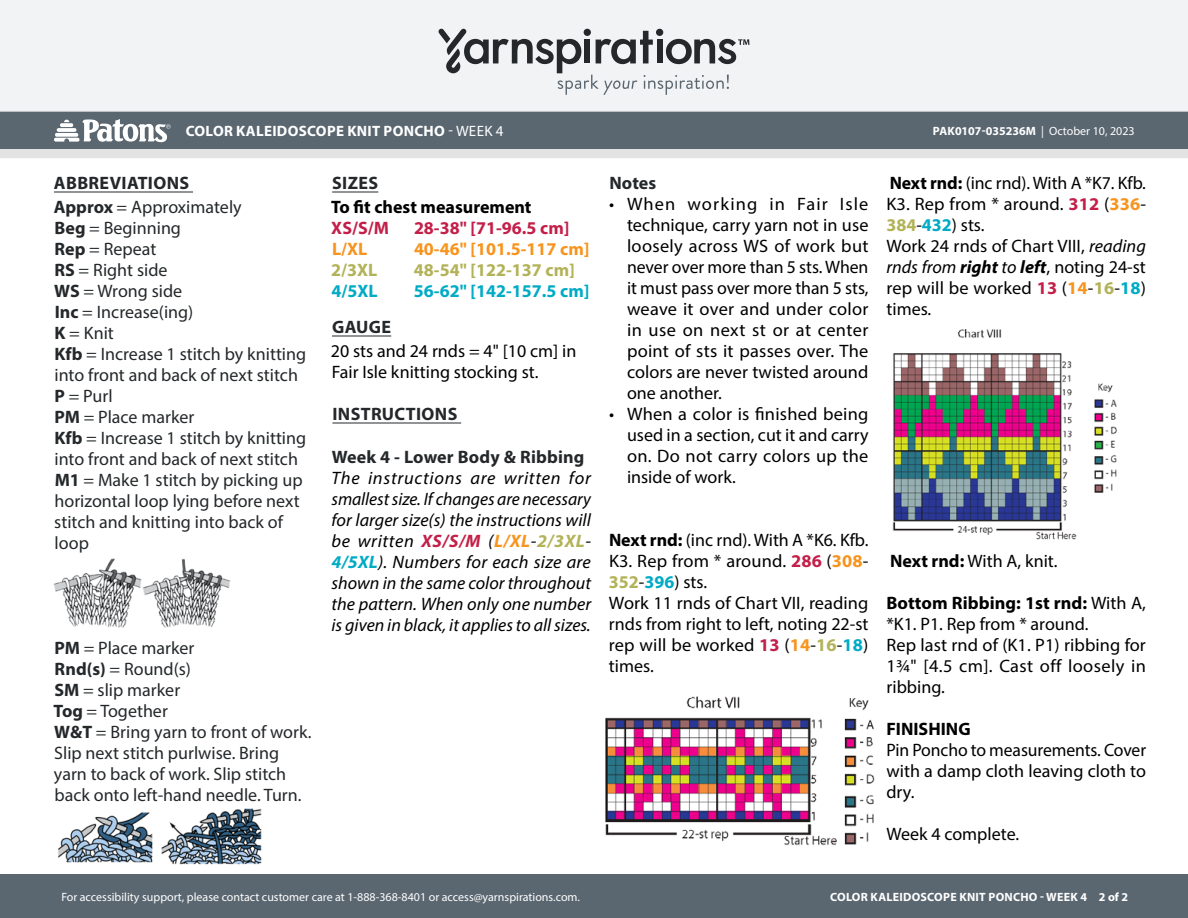
<style>
.page{position:relative;width:1188px;height:918px;background:#fff}
.page>*{position:absolute;margin:0;border:0;box-sizing:border-box;transform-origin:0 0}
.Body_-__Color_coded_4_sizes{font:18px/21px "Myriad Pro";color:#000;text-align:justify}
.Abbreviations_-_With_auto_styling{font:18px/21px "Myriad Pro";color:#24282a}
.These_Instructions_Are_Written{font:italic 18px/21px "Myriad Pro";color:#000;text-align:justify}
.Abbreviations_-_With_auto_styling-2{font:18px/21px "Myriad Pro";color:#000}
.SIZES_-_Color_Coded{font:700 18px "Myriad Pro";color:#00abc5}
.Body_-_HEADERS_-_Underline{font:700 18px "Myriad Pro";letter-spacing:.02em;color:#24282a}
.SIZES_-_Color_Coded-2{font:700 18px "Myriad Pro";color:#c31f49}
.SIZES_-_Color_Coded-3{font:700 18px "Myriad Pro";color:#f7941e}
.Abbreviations_-__Header{font:700 18px "Myriad Pro";letter-spacing:.01em;color:#24282a}
.SIZES_-_Color_Coded-4{font:700 18px "Myriad Pro";color:#b2b258}
.SIZES_-_Color_Coded-5{font:700 18px "Myriad Pro";color:#000}
.Abbreviations_-_With_auto_styling-3{font:700 18px "Myriad Pro";letter-spacing:.02em;color:#24282a}
.Body_-__Color_coded_4_sizes-2{font:700 18px "Myriad Pro";color:#000}
.t1{font:700 15px "Myriad Pro";letter-spacing:.02em;color:#fff}
.t2{font:12px "Myriad Pro";color:#fff}
.t3{font:700 12px "Myriad Pro";letter-spacing:.02em;color:#fff}
.t4{font:700 12px "Myriad Pro";color:#fff}
.s1{font-weight:400}
.s2{font-weight:700}
.s3{font-weight:700;color:#c31f49}
.s4{font-weight:700;color:#f7941e}
.s5{font-weight:700;color:#b2b258}
.s6{font-weight:700;color:#00abc5}
.s7{font-style:italic}
.s8{font-weight:700;font-style:italic}
</style>
<div class="page">
<div style="left:0;top:875px;width:1188px;height:43px;background:#5a6670"></div>
<div style="left:0;top:111px;width:1188px;height:38px;background:#5a6670"></div>
<div style="left:0;top:0;width:1188px;height:112px;background:#f2f3f4"></div>
<svg style="left:438px;top:29px;width:311px;height:66px"></svg>
<svg style="left:0;top:119px;width:1188px;height:39px"></svg>
<hr style="left:54px;top:192px;width:139px;height:1px;background:#24282a">
<img style="left:54px;top:559px;width:176px;height:68px">
<img style="left:58px;top:808px;width:204px;height:57px">
<hr style="left:332px;top:192px;width:46px;height:1px;background:#24282a">
<hr style="left:332px;top:336px;width:59px;height:1px;background:#24282a">
<hr style="left:332px;top:423px;width:129px;height:1px;background:#24282a">
<img style="left:605px;top:696px;width:270px;height:150px">
<img style="left:892px;top:329px;width:225px;height:211px">
<p class="t1" style="left:186px;top:121px;width:319px">COLOR KALEIDOSCOPE KNIT PONCHO <span class="s1">- WEEK 4</span></p>
<p class="t4" style="left:933px;top:123px;width:203px">PAK0107-035236M <span class="s1">| October 10, 2023</span></p>
<p class="Body_-_HEADERS_-_Underline" style="left:54px;top:171px;width:137px">ABBREVIATIONS</p>
<p class="Abbreviations_-_With_auto_styling" style="left:54px;top:196px;width:189px"><span class="s2">Approx</span> = Approximately</p>
<p class="Abbreviations_-_With_auto_styling" style="left:55px;top:217px;width:128px"><span class="s2">Beg</span> = Beginning</p>
<p class="Abbreviations_-_With_auto_styling" style="left:55px;top:238px;width:103px"><span class="s2">Rep</span> = Repeat</p>
<p class="Abbreviations_-_With_auto_styling" style="left:55px;top:259px;width:114px"><span class="s2">RS</span> = Right side</p>
<p class="Abbreviations_-_With_auto_styling" style="left:54px;top:280px;width:129px"><span class="s2">WS</span> = Wrong side</p>
<p class="Abbreviations_-_With_auto_styling" style="left:55px;top:301px;width:140px"><span class="s2">Inc</span> = Increase(ing)</p>
<p class="Abbreviations_-_With_auto_styling" style="left:55px;top:322px;width:61px"><span class="s2">K</span> = Knit</p>
<p class="Abbreviations_-_With_auto_styling" style="left:54px;top:343px;width:253px"><span class="s2">Kfb</span> = Increase 1 stitch by knitting into front and back of next stitch</p>
<p class="Abbreviations_-_With_auto_styling" style="left:55px;top:385px;width:60px"><span class="s2">P</span> = Purl</p>
<p class="Abbreviations_-_With_auto_styling" style="left:55px;top:406px;width:141px"><span class="s2">PM</span> = Place marker</p>
<p class="Abbreviations_-_With_auto_styling" style="left:54px;top:427px;width:253px"><span class="s2">Kfb</span> = Increase 1 stitch by knitting into front and back of next stitch</p>
<p class="Abbreviations_-_With_auto_styling" style="left:54px;top:469px;width:250px"><span class="s2">M1</span> = Make 1 stitch by picking up horizontal loop lying before next stitch and knitting into back of loop</p>
<p class="Body_-__Color_coded_4_sizes" style="left:886px;top:172px;width:261px"><span class="s2">Next rnd:</span> (inc rnd). With A *K7. Kfb.<br>K3. Rep from * around. <span class="s3">312</span> (<span class="s4">336</span>- <span class="s5">384</span>-<span class="s6">432</span>) sts.</p>
<p class="Body_-__Color_coded_4_sizes" style="left:886px;top:235px;width:261px">Work 24 rnds of Chart VIII, <span class="s7">reading rnds from</span> <span class="s8">right</span> <span class="s7">to</span> <span class="s8">left</span>, noting 24-st rep will be worked <span class="s3">13</span> (<span class="s4">14</span>-<span class="s5">16</span>-<span class="s6">18</span>) times.</p>
<p class="Body_-_HEADERS_-_Underline" style="left:332px;top:171px;width:48px">SIZES</p>
<p class="SIZES_-_Color_Coded-5" style="left:331px;top:195px;width:202px">To fit chest measurement</p>
<p class="SIZES_-_Color_Coded-2" style="left:331px;top:216px;width:59px">XS/S/M</p>
<p class="SIZES_-_Color_Coded-2" style="left:414px;top:216px;width:157px">28-38" [71-96.5 cm]</p>
<p class="SIZES_-_Color_Coded-3" style="left:332px;top:237px;width:37px">L/XL</p>
<p class="SIZES_-_Color_Coded-3" style="left:414px;top:237px;width:177px">40-46" [101.5-117 cm]</p>
<p class="SIZES_-_Color_Coded-4" style="left:331px;top:258px;width:48px">2/3XL</p>
<p class="SIZES_-_Color_Coded-4" style="left:414px;top:258px;width:162px">48-54" [122-137 cm]</p>
<p class="SIZES_-_Color_Coded" style="left:331px;top:279px;width:48px">4/5XL</p>
<p class="SIZES_-_Color_Coded" style="left:414px;top:279px;width:177px">56-62" [142-157.5 cm]</p>
<p class="Body_-_HEADERS_-_Underline" style="left:332px;top:315px;width:61px">GAUGE</p>
<p class="Abbreviations_-_With_auto_styling-2" style="left:331px;top:340px;width:247px">20 sts and 24 rnds = 4" [10 cm] in<br>Fair Isle knitting stocking st.</p>
<p class="Abbreviations_-_With_auto_styling-3" style="left:332px;top:402px;width:126px">INSTRUCTIONS</p>
<p class="Abbreviations_-__Header" style="left:332px;top:445px;width:254px">Week 4 - Lower Body &amp; Ribbing</p>
<p class="These_Instructions_Are_Written" style="left:332px;top:467px;width:261px">The instructions are written for smallest size. If changes are necessary for larger size(s) the instructions will be written <span class="s3">XS/S/M</span> (<span class="s4">L/XL</span>-<span class="s5">2/3XL</span>-<span class="s6">4/5XL</span>). Numbers for each size are shown in the same color throughout the pattern. When only one number is given in black, it applies to all sizes.</p>
<p class="Abbreviations_-_With_auto_styling-3" style="left:610px;top:171px;width:48px">Notes</p>
<p class="Body_-__Color_coded_4_sizes" style="left:627px;top:193px;width:243px;text-indent:-18px">• When working in Fair Isle technique, carry yarn not in use loosely across WS of work but never over more than 5 sts. When it must pass over more than 5 sts, weave it over and under color in use on next st or at center point of sts it passes over. The colors are never twisted around one another.</p>
<p class="Body_-__Color_coded_4_sizes" style="left:627px;top:403px;width:243px;text-indent:-18px">• When a color is finished being used in a section, cut it and carry on. Do not carry colors up the inside of work.</p>
<p class="Body_-__Color_coded_4_sizes" style="left:609px;top:529px;width:261px"><span class="s2">Next rnd:</span> (inc rnd). With A *K6. Kfb.<br>K3. Rep from * around. <span class="s3">286</span> (<span class="s4">308</span>- <span class="s5">352</span>-<span class="s6">396</span>) sts.</p>
<p class="Body_-__Color_coded_4_sizes" style="left:609px;top:592px;width:261px">Work 11 rnds of Chart VII, reading rnds from right to left, noting 22-st rep will be worked <span class="s3">13</span> (<span class="s4">14</span>-<span class="s5">16</span>-<span class="s6">18</span>) times.</p>
<p class="Body_-__Color_coded_4_sizes" style="left:890px;top:550px;width:169px"><span class="s2">Next rnd:</span> With A, knit.</p>
<p class="Body_-__Color_coded_4_sizes" style="left:886px;top:592px;width:261px"><span class="s2">Bottom Ribbing: 1st rnd:</span> With A, *K1. P1. Rep from * around.</p>
<p class="Body_-__Color_coded_4_sizes" style="left:886px;top:634px;width:261px">Rep last rnd of (K1. P1) ribbing for 1¾" [4.5 cm]. Cast off loosely in ribbing.</p>
<p class="Body_-__Color_coded_4_sizes-2" style="left:886px;top:717px;width:86px">FINISHING</p>
<p class="Body_-__Color_coded_4_sizes" style="left:886px;top:739px;width:261px">Pin Poncho to measurements. Cover with a damp cloth leaving cloth to dry.</p>
<p class="Body_-__Color_coded_4_sizes" style="left:886px;top:823px;width:134px">Week 4 complete.</p>
<p class="Abbreviations_-_With_auto_styling" style="left:55px;top:637px;width:141px"><span class="s2">PM</span> = Place marker</p>
<p class="Abbreviations_-_With_auto_styling" style="left:55px;top:658px;width:138px"><span class="s2">Rnd(s)</span> = Round(s)</p>
<p class="Abbreviations_-_With_auto_styling" style="left:54px;top:679px;width:127px"><span class="s2">SM</span> = slip marker</p>
<p class="Abbreviations_-_With_auto_styling" style="left:54px;top:700px;width:116px"><span class="s2">Tog</span> = Together</p>
<p class="Abbreviations_-_With_auto_styling" style="left:54px;top:721px;width:259px"><span class="s2">W&amp;T</span> = Bring yarn to front of work.<br>Slip next stitch purlwise. Bring yarn to back of work. Slip stitch back onto left-hand needle. Turn.</p>
<p class="t2" style="left:61px;top:889px;width:520px">For accessibility support, please contact customer care at 1-888-368-8401 or access@yarnspirations.com.</p>
<p class="t3" style="left:830px;top:889px;width:299px">COLOR KALEIDOSCOPE KNIT PONCHO - WEEK 4 2 of 2</p>
</div>
